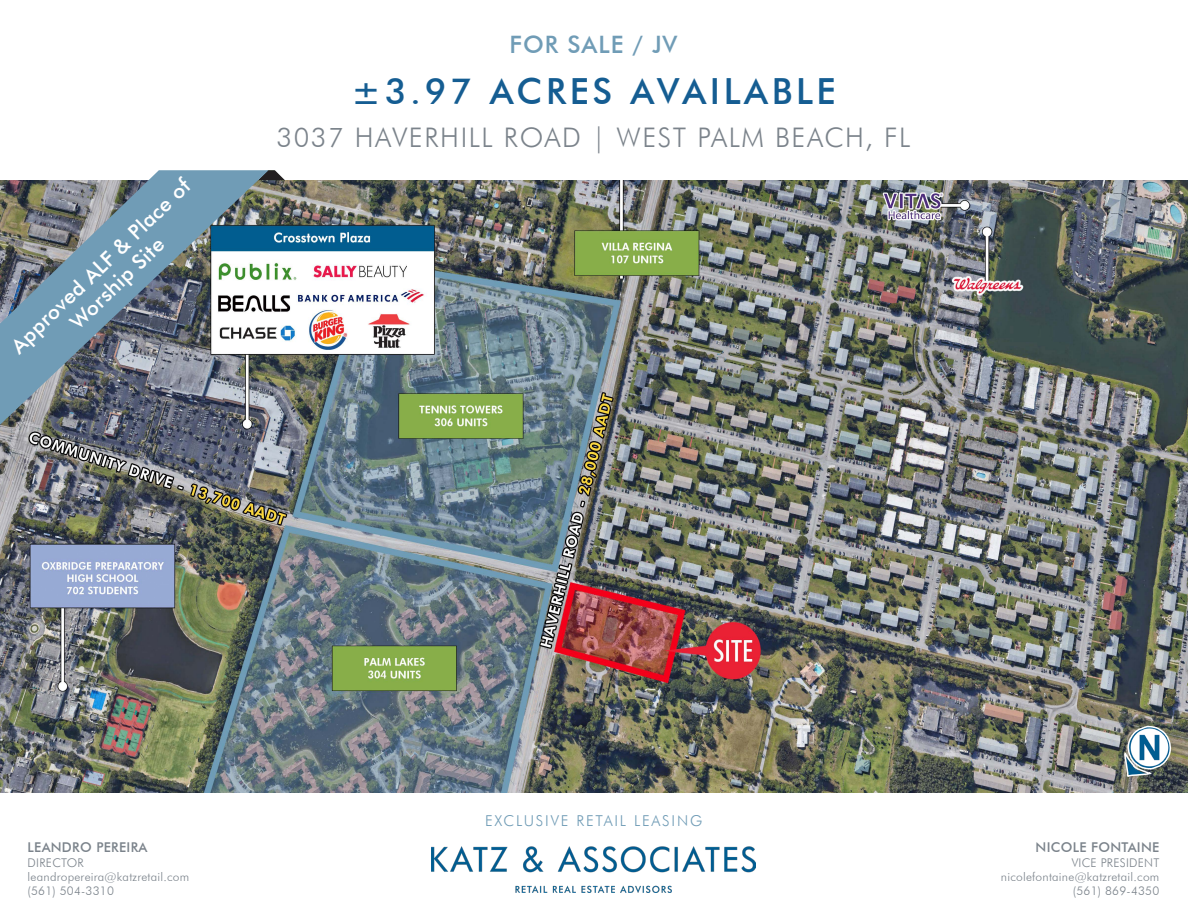
<style>
.page{position:relative;width:1188px;height:918px;background:#fff}
.page>*{position:absolute;margin:0;border:0;box-sizing:border-box;transform-origin:0 0}
.t1{font:500 36px "Futura BT";letter-spacing:.1em;color:#155d92}
.t2{font:300 27px "Futura BT";letter-spacing:.06em;color:#7b838b}
.t3{font:500 24px "Futura BT";letter-spacing:.04em;color:#709cb6}
.t4{font:500 21px "Futura BT";color:#fff}
.t5{font:300 15px "Futura BT";letter-spacing:.12em;color:#709cb6}
.t6{font:500 13.5px "Futura BT";letter-spacing:.02em;color:#7b838b}
.t7{font:300 12px "Futura BT";letter-spacing:.02em;color:#7b838b}
</style>
<div class="page">
<img style="left:0;top:180px;width:1188px;height:612px">
<img style="left:432px;top:846px;width:324px;height:46px">
<svg style="left:269px;top:170px;width:16px;height:10px"></svg>
<img style="left:0;top:170px;width:269px;height:255px">
<svg style="left:1124px;top:725px;width:48px;height:53px"></svg>
<p class="t4" style="left:5px;top:340px;width:241px;rotate:-44deg">Approved ALF &amp; Place of</p>
<p class="t4" style="left:65px;top:316px;width:123px;rotate:-44deg">Worship Site</p>
<p class="t3" style="left:510px;top:30px;width:169px">FOR SALE / JV</p>
<p class="t1" style="left:351px;top:70px;width:486px">±3.97 ACRES AVAILABLE</p>
<p class="t2" style="left:277px;top:121px;width:635px">3037 HAVERHILL ROAD | WEST PALM BEACH, FL</p>
<p class="t6" style="left:28px;top:839px;width:121px">LEANDRO PEREIRA</p>
<p class="t7" style="left:28px;top:855px;width:58px">DIRECTOR</p>
<p class="t7" style="left:28px;top:870px;width:163px">leandropereira@katzretail.com</p>
<p class="t7" style="left:28px;top:884px;width:88px">(561) 504-3310</p>
<p class="t5" style="left:485px;top:811px;width:219px">EXCLUSIVE RETAIL LEASING</p>
<p class="t6" style="left:1036px;top:839px;width:125px">NICOLE FONTAINE</p>
<p class="t7" style="left:1072px;top:855px;width:89px">VICE PRESIDENT</p>
<p class="t7" style="left:1001px;top:870px;width:160px">nicolefontaine@katzretail.com</p>
<p class="t7" style="left:1073px;top:884px;width:88px">(561) 869-4350</p>
</div>
